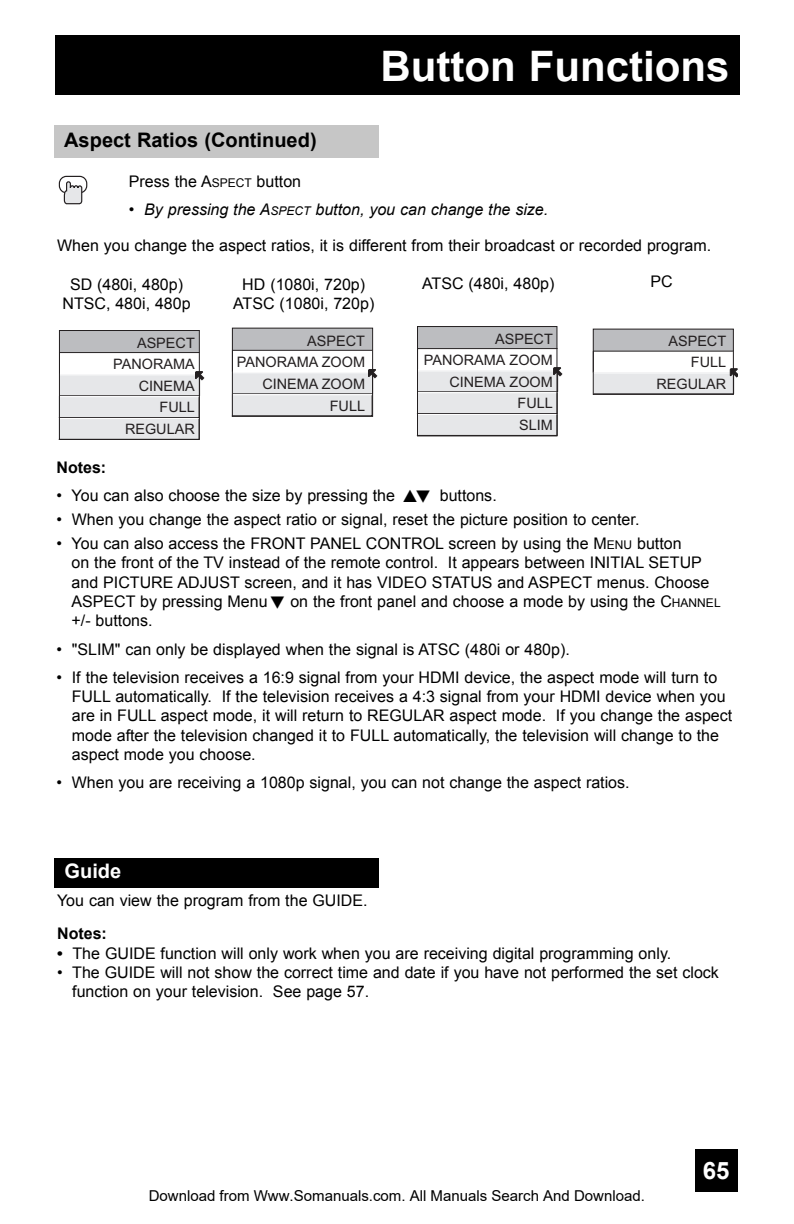
<style>
.page{position:relative;width:794px;height:1224px;background:#fff}
.page>*{position:absolute;margin:0;border:0;box-sizing:border-box;transform-origin:0 0}
.t1{font:700 42px "Arial";color:#fff}
.t2{font:700 24px "Arial";color:#fff}
.t3{font:700 20px "Arial";color:#000}
.t4{font:700 20px "Arial";color:#fff}
.t5{font:16px/19.2px "Arial";color:#000}
.t6{font:italic 16px "Arial";color:#000}
.t7{font:700 16px "Arial";color:#000}
.t8{font:15px "Arial";color:#000}
.t9{font:14.4px/21.6px "Arial";color:#231f20;text-align:right}
.s1{font-size:12px}
.s2{font-style:normal}
.s3{font-family:"Zeal"}
.s4{font-weight:700}
</style>
<div class="page">
<div style="left:694px;top:1148px;width:43px;height:43px;background:#000"></div>
<div style="left:55px;top:36px;width:684px;height:59px;background:#000"></div>
<div style="left:55px;top:126px;width:324px;height:32px;background:#c6c6c6"></div>
<div style="left:59px;top:176px;width:28px;height:17px;border:1px solid #231f20;border-radius:7px"></div>
<svg style="left:63px;top:181px;width:20px;height:23px"></svg>
<div style="left:59px;top:330px;width:140px;height:22px;background:#bcbdc0"></div>
<div style="left:59px;top:374px;width:140px;height:22px;background:#e6e7e9"></div>
<hr style="left:59px;top:395px;width:140px;height:1px;background:#231f20">
<hr style="left:59px;top:374px;width:140px;height:1px;background:#fff">
<hr style="left:59px;top:352px;width:141px;height:1px;background:#231f20">
<div style="left:59px;top:396px;width:140px;height:21px;background:#e6e7e9"></div>
<hr style="left:59px;top:417px;width:140px;height:1px;background:#231f20">
<hr style="left:59px;top:396px;width:140px;height:1px;background:#fff">
<div style="left:59px;top:418px;width:140px;height:21px;background:#e6e7e9"></div>
<hr style="left:59px;top:418px;width:140px;height:1px;background:#fff">
<svg style="left:58px;top:352px;width:1px;height:88px"></svg>
<div style="left:59px;top:330px;width:141px;height:110px;border:1px solid #231f20"></div>
<svg style="left:194px;top:352px;width:11px;height:88px"></svg>
<div style="left:232px;top:328px;width:140px;height:22px;background:#bcbdc0"></div>
<div style="left:232px;top:372px;width:140px;height:22px;background:#e6e7e9"></div>
<hr style="left:232px;top:393px;width:140px;height:1px;background:#231f20">
<hr style="left:232px;top:372px;width:140px;height:1px;background:#fff">
<hr style="left:232px;top:350px;width:140px;height:1px;background:#231f20">
<div style="left:232px;top:394px;width:140px;height:22px;background:#e6e7e9"></div>
<hr style="left:232px;top:394px;width:140px;height:1px;background:#fff">
<svg style="left:231px;top:350px;width:1px;height:66px"></svg>
<div style="left:232px;top:328px;width:141px;height:89px;border:1px solid #231f20"></div>
<svg style="left:367px;top:350px;width:11px;height:66px"></svg>
<div style="left:417px;top:326px;width:140px;height:22px;background:#bcbdc0"></div>
<div style="left:417px;top:370px;width:140px;height:22px;background:#e6e7e9"></div>
<hr style="left:417px;top:391px;width:140px;height:1px;background:#231f20">
<hr style="left:417px;top:370px;width:140px;height:1px;background:#fff">
<hr style="left:417px;top:348px;width:140px;height:1px;background:#231f20">
<div style="left:416px;top:392px;width:141px;height:21px;background:#e6e7e9"></div>
<hr style="left:416px;top:413px;width:141px;height:1px;background:#231f20">
<hr style="left:416px;top:392px;width:141px;height:1px;background:#fff">
<div style="left:416px;top:414px;width:141px;height:21px;background:#e6e7e9"></div>
<hr style="left:416px;top:414px;width:141px;height:1px;background:#fff">
<svg style="left:416px;top:393px;width:1px;height:43px"></svg>
<svg style="left:552px;top:348px;width:11px;height:88px"></svg>
<div style="left:417px;top:326px;width:140px;height:110px;border:1px solid #231f20"></div>
<div style="left:593px;top:329px;width:139px;height:21px;background:#bcbdc0"></div>
<hr style="left:593px;top:350px;width:140px;height:1px;background:#231f20">
<div style="left:593px;top:372px;width:140px;height:22px;background:#e6e7e9"></div>
<hr style="left:593px;top:372px;width:140px;height:1px;background:#fff">
<svg style="left:728px;top:350px;width:8px;height:44px"></svg>
<div style="left:592px;top:329px;width:141px;height:66px;border:1px solid #231f20"></div>
<div style="left:54px;top:858px;width:324px;height:30px;background:#000"></div>
<h1 class="t1" style="left:380px;top:43px;width:350px">Button Functions</h1>
<p class="t3" style="left:64px;top:129px;width:254px">Aspect Ratios (Continued)</p>
<p class="t5" style="left:129px;top:172px;width:174px">Press the A<span class="s1">SPECT</span> button</p>
<p class="t6" style="left:129px;top:201px;width:421px"><span class="s2">•</span> By pressing the A<span class="s1">SPECT</span> button, you can change the size.</p>
<p class="t5" style="left:57px;top:236px;width:655px">When you change the aspect ratios, it is different from their broadcast or recorded program.</p>
<p class="t5" style="left:62px;top:275px;width:130px;text-align:center">SD (480i, 480p)<br>NTSC, 480i, 480p</p>
<p class="t5" style="left:233px;top:275px;width:143px;text-align:center">HD (1080i, 720p)<br>ATSC (1080i, 720p)</p>
<p class="t5" style="left:422px;top:274px;width:134px">ATSC (480i, 480p)</p>
<p class="t5" style="left:650px;top:272px;width:24px">PC</p>
<p class="t9" style="left:113px;top:333px;width:83px">ASPECT<br>PANORAMA<br>CINEMA<br>FULL<br>REGULAR</p>
<p class="t9" style="left:237px;top:331px;width:130px">ASPECT<br>PANORAMA ZOOM<br>CINEMA ZOOM<br>FULL</p>
<p class="t9" style="left:424px;top:329px;width:130px">ASPECT<br>PANORAMA ZOOM<br>CINEMA ZOOM<br>FULL<br>SLIM</p>
<p class="t9" style="left:656px;top:331px;width:71px">ASPECT<br>FULL<br>REGULAR</p>
<p class="t7" style="left:56px;top:458px;width:51px">Notes:</p>
<p class="t5" style="left:56px;top:485px;width:441px">• You can also choose the size by pressing the <span class="s3">π†</span> buttons.</p>
<p class="t5" style="left:56px;top:509px;width:584px">• When you change the aspect ratio or signal, reset the picture position to center.</p>
<p class="t5" style="left:72px;top:534px;width:650px;text-indent:-15px">• You can also access the FRONT PANEL CONTROL screen by using the M<span class="s1">ENU</span> button<br>on the front of the TV instead of the remote control. It appears between INITIAL SETUP and PICTURE ADJUST screen, and it has VIDEO STATUS and ASPECT menus. Choose ASPECT by pressing Menu<span class="s3">†</span> on the front panel and choose a mode by using the C<span class="s1">HANNEL </span>+/- buttons.</p>
<p class="t5" style="left:56px;top:639px;width:514px">• "SLIM" can only be displayed when the signal is ATSC (480i or 480p).</p>
<p class="t5" style="left:72px;top:667px;width:661px;text-indent:-15px">• If the television receives a 16:9 signal from your HDMI device, the aspect mode will turn to FULL automatically. If the television receives a 4:3 signal from your HDMI device when you are in FULL aspect mode, it will return to REGULAR aspect mode. If you change the aspect mode after the television changed it to FULL automatically, the television will change to the aspect mode you choose.</p>
<p class="t5" style="left:56px;top:773px;width:574px">• When you are receiving a 1080p signal, you can not change the aspect ratios.</p>
<p class="t4" style="left:65px;top:860px;width:58px">Guide</p>
<p class="t5" style="left:57px;top:890px;width:312px">You can view the program from the GUIDE.</p>
<p class="t7" style="left:57px;top:925px;width:51px">Notes:</p>
<p class="t5" style="left:57px;top:943px;width:615px"><span class="s4">•</span> The GUIDE function will only work when you are receiving digital programming only.</p>
<p class="t5" style="left:72px;top:962px;width:648px;text-indent:-15px">• The GUIDE will not show the correct time and date if you have not performed the set clock function on your television. See page 57.</p>
<p class="t8" style="left:149px;top:1187px;width:497px">Download from Www.Somanuals.com. All Manuals Search And Download.</p>
<h2 class="t2" style="left:702px;top:1157px;width:28px">65</h2>
</div>
